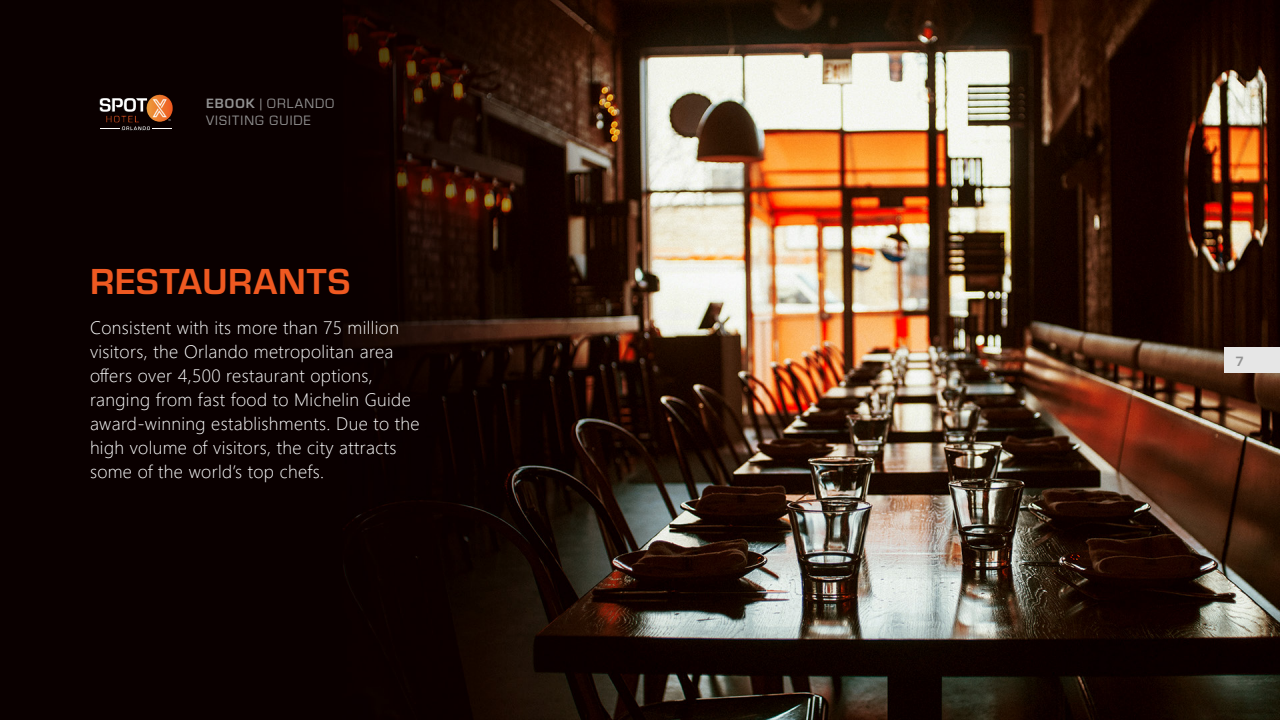
<style>
.page{position:relative;width:1280px;height:720px;background:#fff}
.page>*{position:absolute;margin:0;border:0;box-sizing:border-box;transform-origin:0 0}
.t1{font:700 37.6px "Eurostile";letter-spacing:.02em;color:#ef5921}
.t2{font:300 18px/24px "Segoe UI";letter-spacing:.02em;color:#fff}
.t3{font:14px/17.2px "Eurostile";letter-spacing:.08em;color:#929292}
.t4{font:700 14px "Eurostile";color:#929292}
.s1{font-weight:700}
</style>
<div class="page">
<img style="left:0;top:0;width:1280px;height:720px">
<div style="left:1224px;top:347px;width:56px;height:26px;background:#e6e6e6"></div>
<img style="left:90px;top:90px;width:94px;height:42px">
<svg style="left:100px;top:98px;width:47px;height:14px"></svg>
<svg style="left:101px;top:127px;width:70px;height:3px"></svg>
<p class="t3" style="left:206px;top:95px;width:130px"><span class="s1">EBOOK</span> | ORLANDO<br>VISITING GUIDE</p>
<h1 class="t1" style="left:90px;top:255px;width:262px">RESTAURANTS</h1>
<p class="t2" style="left:90px;top:314px;width:331px">Consistent with its more than 75 million visitors, the Orlando metropolitan area offers over 4,500 restaurant options, ranging from fast food to Michelin Guide award-winning establishments. Due to the high volume of visitors, the city attracts some of the world’s top chefs.</p>
<p class="t4" style="left:1236px;top:351px;width:10px">7</p>
</div>
